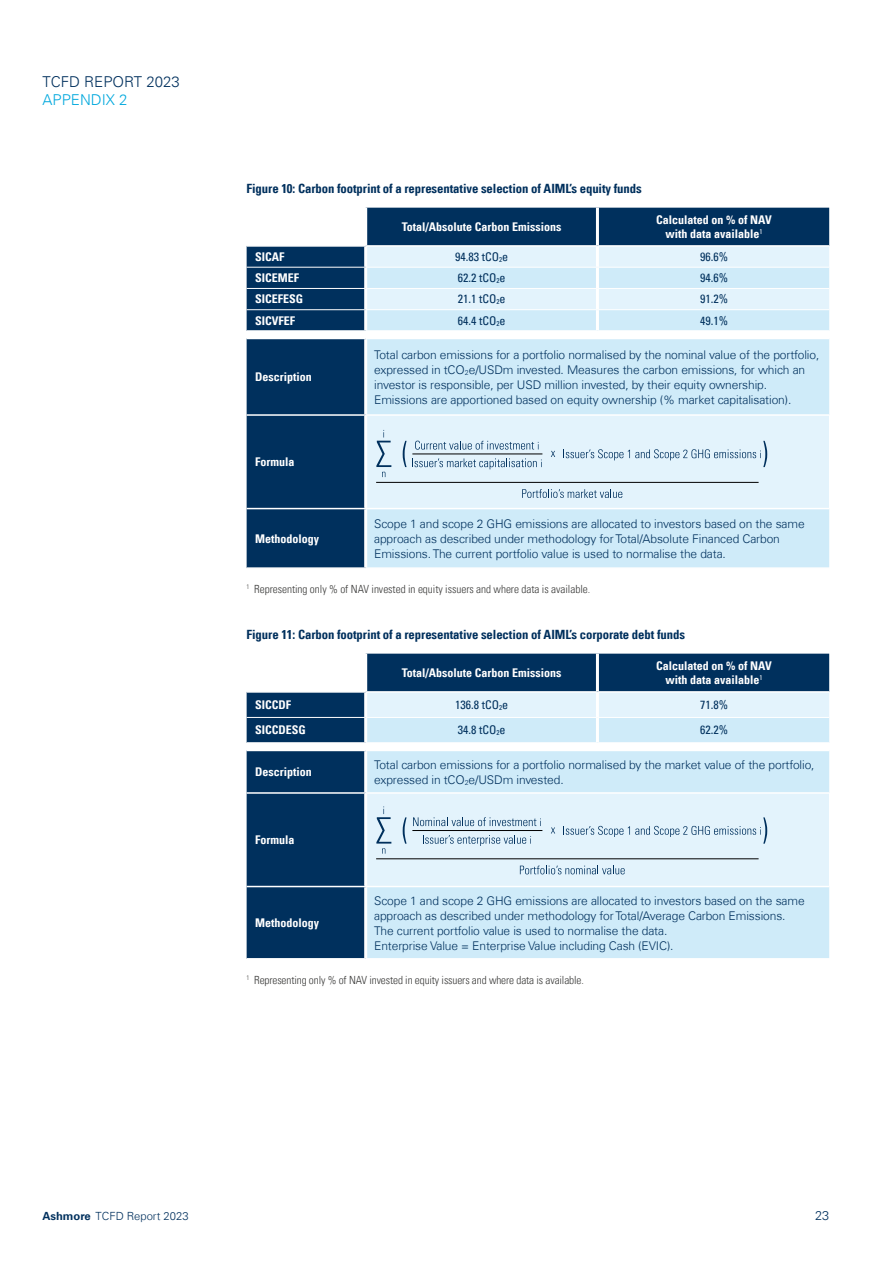
<style>
.page{position:relative;width:893px;height:1263px;background:#fff}
.page>*{position:absolute;margin:0;border:0;box-sizing:border-box;transform-origin:0 0}
.t1{font:300 15px "Univers Com 45";color:#00305d}
.t2{font:300 15px "Univers Com 45";color:#00a8dd}
.t3{font:12.75px "Univers Com 67 Bold Cond";letter-spacing:-.005em;color:#00305d}
.t4{font:300 12.75px "Univers Com 45";color:#00305d}
.t5{font:300 12px/15px "Univers Com 45";letter-spacing:-.01em;color:#00305d}
.t6{font:12px/13.5px "Univers Com 67 Bold Cond";color:#fff;text-align:center}
.t7{font:condensed 12px "Univers Com 57";color:#00305d}
.t8{font:11.25px "Univers Com 47 Light Cond";letter-spacing:-.01em;color:#3c3c3b}
.t9{font:300 11.25px "Univers Com 45";color:#00305d}
.s1{font-family:"Univers Com 65";font-weight:700}
</style>
<div class="page">
<svg style="left:247px;top:208px;width:582px;height:122px;background:#244d74"></svg>
<svg style="left:367px;top:247px;width:462px;height:83px;background:#d9effa"></svg>
<hr style="left:364px;top:247px;width:3px;height:20px;background:#fff">
<hr style="left:596px;top:247px;width:3px;height:20px;background:#fff">
<hr style="left:364px;top:268px;width:3px;height:20px;background:#fff">
<hr style="left:596px;top:268px;width:3px;height:20px;background:#fff">
<hr style="left:364px;top:289px;width:3px;height:20px;background:#fff">
<hr style="left:596px;top:289px;width:3px;height:20px;background:#fff">
<hr style="left:364px;top:310px;width:3px;height:20px;background:#fff">
<hr style="left:596px;top:310px;width:3px;height:20px;background:#fff">
<hr style="left:247px;top:267px;width:119px;height:1px;background:#fff">
<hr style="left:366px;top:267px;width:231px;height:1px;background:#fff">
<hr style="left:597px;top:267px;width:232px;height:1px;background:#fff">
<hr style="left:247px;top:288px;width:119px;height:1px;background:#fff">
<hr style="left:366px;top:288px;width:231px;height:1px;background:#fff">
<hr style="left:597px;top:288px;width:232px;height:1px;background:#fff">
<hr style="left:247px;top:309px;width:119px;height:1px;background:#fff">
<hr style="left:366px;top:309px;width:231px;height:1px;background:#fff">
<hr style="left:597px;top:309px;width:232px;height:1px;background:#fff">
<hr style="left:364px;top:208px;width:3px;height:37px;background:#fff">
<hr style="left:596px;top:208px;width:3px;height:37px;background:#fff">
<hr style="left:247px;top:245px;width:119px;height:2px;background:#fff">
<hr style="left:366px;top:245px;width:231px;height:2px;background:#fff">
<hr style="left:597px;top:245px;width:232px;height:2px;background:#fff">
<div style="left:247px;top:339px;width:117px;height:228px;background:#00305d"></div>
<div style="left:367px;top:339px;width:462px;height:228px;background:#cfebf9"></div>
<div style="left:366px;top:415px;width:463px;height:94px;background:#e3f3fc"></div>
<hr style="left:364px;top:416px;width:3px;height:92px;background:#fff">
<hr style="left:247px;top:414px;width:119px;height:2px;background:#fff">
<hr style="left:366px;top:414px;width:463px;height:2px;background:#fff">
<hr style="left:247px;top:508px;width:119px;height:1px;background:#fff">
<hr style="left:366px;top:508px;width:463px;height:1px;background:#fff">
<svg style="left:247px;top:654px;width:582px;height:88px;fill:#00305d"></svg>
<svg style="left:367px;top:693px;width:462px;height:49px;background:#d9effa"></svg>
<hr style="left:364px;top:693px;width:3px;height:24px;background:#fff">
<hr style="left:596px;top:693px;width:3px;height:24px;background:#fff">
<hr style="left:364px;top:718px;width:3px;height:24px;background:#fff">
<hr style="left:596px;top:718px;width:3px;height:24px;background:#fff">
<hr style="left:247px;top:717px;width:119px;height:1px;background:#fff">
<hr style="left:366px;top:717px;width:231px;height:1px;background:#fff">
<hr style="left:597px;top:717px;width:232px;height:1px;background:#fff">
<hr style="left:364px;top:654px;width:3px;height:37px;background:#fff">
<hr style="left:596px;top:654px;width:3px;height:37px;background:#fff">
<hr style="left:247px;top:691px;width:119px;height:2px;background:#fff">
<hr style="left:366px;top:691px;width:231px;height:2px;background:#fff">
<hr style="left:597px;top:691px;width:232px;height:2px;background:#fff">
<div style="left:247px;top:751px;width:117px;height:207px;background:#00305d"></div>
<div style="left:367px;top:751px;width:462px;height:207px;background:#cfebf9"></div>
<div style="left:366px;top:793px;width:463px;height:93px;background:#e3f3fc"></div>
<hr style="left:364px;top:794px;width:3px;height:92px;background:#fff">
<hr style="left:247px;top:792px;width:119px;height:2px;background:#fff">
<hr style="left:366px;top:792px;width:463px;height:2px;background:#fff">
<hr style="left:247px;top:886px;width:119px;height:1px;background:#fff">
<hr style="left:366px;top:886px;width:463px;height:1px;background:#fff">
<svg style="left:403px;top:817px;width:4px;height:27px"></svg>
<svg style="left:413px;top:817px;width:128px;height:9px"></svg>
<svg style="left:551px;top:827px;width:4px;height:6px"></svg>
<svg style="left:423px;top:835px;width:108px;height:11px"></svg>
<svg style="left:520px;top:865px;width:105px;height:9px"></svg>
<svg style="left:376px;top:806px;width:15px;height:48px"></svg>
<hr style="left:412px;top:830px;width:130px;height:1px;background:#000">
<hr style="left:376px;top:858px;width:383px;height:1px;background:#000">
<svg style="left:563px;top:817px;width:204px;height:27px"></svg>
<svg style="left:551px;top:451px;width:4px;height:6px"></svg>
<svg style="left:403px;top:441px;width:139px;height:28px"></svg>
<svg style="left:376px;top:430px;width:15px;height:47px"></svg>
<hr style="left:412px;top:454px;width:130px;height:1px;background:#000">
<svg style="left:563px;top:441px;width:204px;height:26px"></svg>
<svg style="left:522px;top:489px;width:100px;height:9px"></svg>
<hr style="left:376px;top:482px;width:383px;height:1px;background:#000">
<p class="t1" style="left:43px;top:73px;width:139px">TCFD REPORT 2023</p>
<p class="t2" style="left:43px;top:91px;width:87px">APPENDIX 2</p>
<p class="t3" style="left:247px;top:181px;width:397px">Figure 10: Carbon footprint of a representative selection of AIML’s equity funds</p>
<p class="t6" style="left:402px;top:220px;width:161px">Total/Absolute Carbon Emissions</p>
<p class="t6" style="left:656px;top:213px;width:117px">Calculated on % of NAV with data available<sup>1</sup></p>
<p class="t6" style="left:255px;top:250px;width:31px">SICAF</p>
<p class="t7" style="left:455px;top:249px;width:55px">94.83 tCO<sub>2</sub>e</p>
<p class="t7" style="left:700px;top:249px;width:29px">96.6%</p>
<p class="t6" style="left:255px;top:271px;width:46px">SICEMEF</p>
<p class="t7" style="left:458px;top:270px;width:49px">62.2 tCO<sub>2</sub>e</p>
<p class="t7" style="left:700px;top:270px;width:29px">94.6%</p>
<p class="t6" style="left:255px;top:292px;width:50px">SICEFESG</p>
<p class="t7" style="left:458px;top:292px;width:49px">21.1 tCO<sub>2</sub>e</p>
<p class="t7" style="left:700px;top:292px;width:29px">91.2%</p>
<p class="t6" style="left:255px;top:313px;width:42px">SICVFEF</p>
<p class="t7" style="left:458px;top:313px;width:49px">64.4 tCO<sub>2</sub>e</p>
<p class="t7" style="left:700px;top:313px;width:29px">49.1%</p>
<p class="t6" style="left:255px;top:370px;width:58px">Description</p>
<p class="t6" style="left:255px;top:455px;width:41px">Formula</p>
<p class="t5" style="left:374px;top:347px;width:447px">Total carbon emissions for a portfolio normalised by the nominal value of the portfolio, expressed in tCO<sub>2</sub>e/USDm invested. Measures the carbon emissions, for which an investor is responsible, per USD million invested, by their equity ownership.<br>Emissions are apportioned based on equity ownership (% market capitalisation).</p>
<p class="t5" style="left:374px;top:516px;width:432px">Scope 1 and scope 2 GHG emissions are allocated to investors based on the same approach as described under methodology for Total/Absolute Financed Carbon<br>Emissions. The current portfolio value is used to normalise the data.</p>
<p class="t8" style="left:247px;top:582px;width:345px"><sup>1</sup> Representing only % of NAV invested in equity issuers and where data is available.</p>
<p class="t3" style="left:247px;top:627px;width:440px">Figure 11: Carbon footprint of a representative selection of AIML’s corporate debt funds</p>
<p class="t6" style="left:402px;top:666px;width:161px">Total/Absolute Carbon Emissions</p>
<p class="t6" style="left:656px;top:659px;width:117px">Calculated on % of NAV with data available<sup>1</sup></p>
<p class="t6" style="left:255px;top:698px;width:38px">SICCDF</p>
<p class="t7" style="left:455px;top:697px;width:55px">136.8 tCO<sub>2</sub>e</p>
<p class="t7" style="left:700px;top:697px;width:29px">71.8%</p>
<p class="t6" style="left:255px;top:723px;width:52px">SICCDESG</p>
<p class="t7" style="left:458px;top:722px;width:49px">34.8 tCO<sub>2</sub>e</p>
<p class="t7" style="left:700px;top:722px;width:29px">62.2%</p>
<p class="t6" style="left:255px;top:765px;width:58px">Description</p>
<p class="t5" style="left:374px;top:757px;width:442px">Total carbon emissions for a portfolio normalised by the market value of the portfolio, expressed in tCO<sub>2</sub>e/USDm invested.</p>
<p class="t6" style="left:255px;top:532px;width:66px">Methodology</p>
<p class="t6" style="left:255px;top:833px;width:41px">Formula</p>
<p class="t5" style="left:374px;top:893px;width:432px">Scope 1 and scope 2 GHG emissions are allocated to investors based on the same approach as described under methodology for Total/Average Carbon Emissions.<br>The current portfolio value is used to normalise the data.<br>Enterprise Value = Enterprise Value including Cash (EVIC).</p>
<p class="t8" style="left:247px;top:973px;width:339px"><sup>1</sup> Representing only % of NAV invested in equity issuers and where data is available.</p>
<p class="t6" style="left:255px;top:916px;width:66px">Methodology</p>
<p class="t9" style="left:43px;top:1209px;width:148px"><span class="s1">Ashmore</span> TCFD Report 2023</p>
<p class="t4" style="left:815px;top:1208px;width:16px">23</p>
</div>
